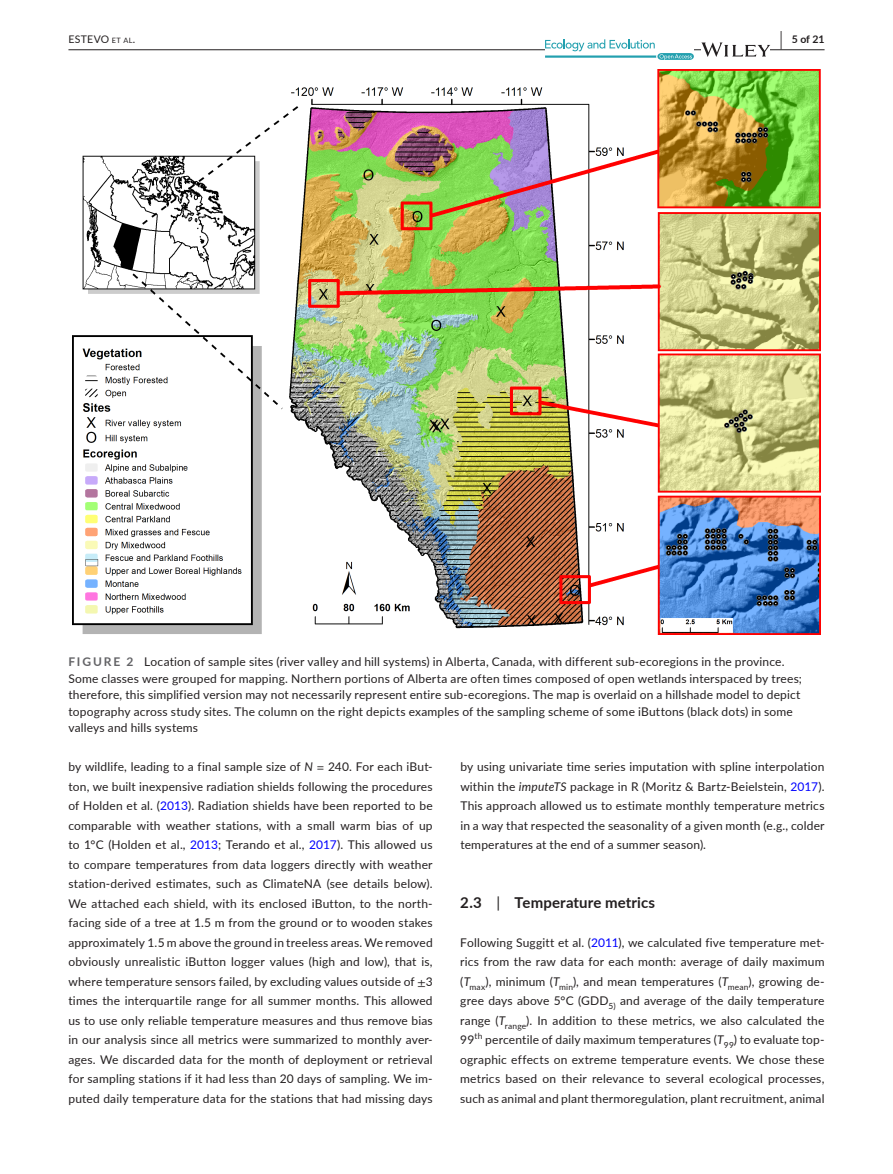
<style>
.page{position:relative;width:893px;height:1174px;background:#fff}
.page>*{position:absolute;margin:0;border:0;box-sizing:border-box;transform-origin:0 0}
.t1{font:700 15px "Lato";letter-spacing:.005em;color:#231f20}
.t2{font:12px/19.5px "Lato";letter-spacing:.015em;color:#231f20;text-align:justify}
.t3{font:10.5px "Lato";letter-spacing:.03em;color:#231f20}
.t4{font:700 10.5px "Lato";color:#231f20}
.s1{font-size:7.35px}
.s2{font-size:19.5px}
.s3{font-weight:700;color:#636366}
.s4{font-style:italic}
.s5{font-family:"STIX";font-style:italic}
.s6{color:#00f}
.s7{font-family:"STIX"}
.s8{font-weight:400}
</style>
<div class="page">
<hr style="left:68px;top:49px;width:756px;height:1px;background:#231f20">
<svg style="left:545px;top:39px;width:149px;height:21px"></svg>
<svg style="left:701px;top:42px;width:69px;height:15px"></svg>
<img style="left:72px;top:69px;width:749px;height:565px">
<p class="t3" style="left:68px;top:31px;width:68px">ESTEVO <span class="s1">et al</span>.</p>
<p class="t4" style="left:780px;top:31px;width:46px"><span class="s2">|</span> 5 of 21</p>
<p class="t2" style="left:68px;top:653px;width:735px;line-height:16.5px;text-align:left"><span class="s3">FIGURE 2</span> Location of sample sites (river valley and hill systems) in Alberta, Canada, with different sub-ecoregions in the province.<br>Some classes were grouped for mapping. Northern portions of Alberta are often times composed of open wetlands interspaced by trees; therefore, this simplified version may not necessarily represent entire sub-ecoregions. The map is overlaid on a hillshade model to depict topography across study sites. The column on the right depicts examples of the sampling scheme of some iButtons (black dots) in some valleys and hills systems</p>
<p class="t2" style="left:68px;top:756px;width:366px">by wildlife, leading to a final sample size of <span class="s4">N</span> <span class="s5">=</span> 240. For each iBut&shy;ton, we built inexpensive radiation shields following the procedures of Holden et al. (<span class="s6">2013</span>). Radiation shields have been reported to be comparable with weather stations, with a small warm bias of up to 1°C (Holden et al., <span class="s6">2013</span>; Terando et al., <span class="s6">2017</span>). This allowed us to compare temperatures from data loggers directly with weather station-derived estimates, such as ClimateNA (see details below).<br>We attached each shield, with its enclosed iButton, to the north&shy;facing side of a tree at 1.5 m from the ground or to wooden stakes approximately 1.5 m above the ground in treeless areas. We removed obviously unrealistic iButton logger values (high and low), that is, where temperature sensors failed, by excluding values outside of <span class="s7">±</span>3 times the interquartile range for all summer months. This allowed us to use only reliable temperature measures and thus remove bias in our analysis since all metrics were summarized to monthly aver&shy;ages. We discarded data for the month of deployment or retrieval for sampling stations if it had less than 20 days of sampling. We im&shy;puted daily temperature data for the stations that had missing days</p>
<p class="t2" style="left:460px;top:756px;width:366px">by using univariate time series imputation with spline interpolation within the <span class="s4">imputeTS</span> package in R (Moritz &amp; Bartz-Beielstein, <span class="s6">2017</span>).<br>This approach allowed us to estimate monthly temperature metrics in a way that respected the seasonality of a given month (e.g., colder temperatures at the end of a summer season).</p>
<p class="t1" style="left:460px;top:891px;width:196px">2.3 <span class="s8">|</span> Temperature metrics</p>
<p class="t2" style="left:460px;top:932px;width:366px">Following Suggitt et al. (<span class="s6">2011</span>), we calculated five temperature met&shy;rics from the raw data for each month: average of daily maximum (<span class="s4">T</span><sub>max</sub>), minimum (<span class="s4">T</span><sub>min</sub>), and mean temperatures (<span class="s4">T</span><sub>mean</sub>), growing de&shy;gree days above 5°C (GDD<sub>5)</sub> and average of the daily temperature range (<span class="s4">T</span><sub>range</sub>). In addition to these metrics, we also calculated the 99<sup>th</sup> percentile of daily maximum temperatures (<span class="s4">T</span><sub>99</sub>) to evaluate top&shy;ographic effects on extreme temperature events. We chose these metrics based on their relevance to several ecological processes, such as animal and plant thermoregulation, plant recruitment, animal</p>
</div>
